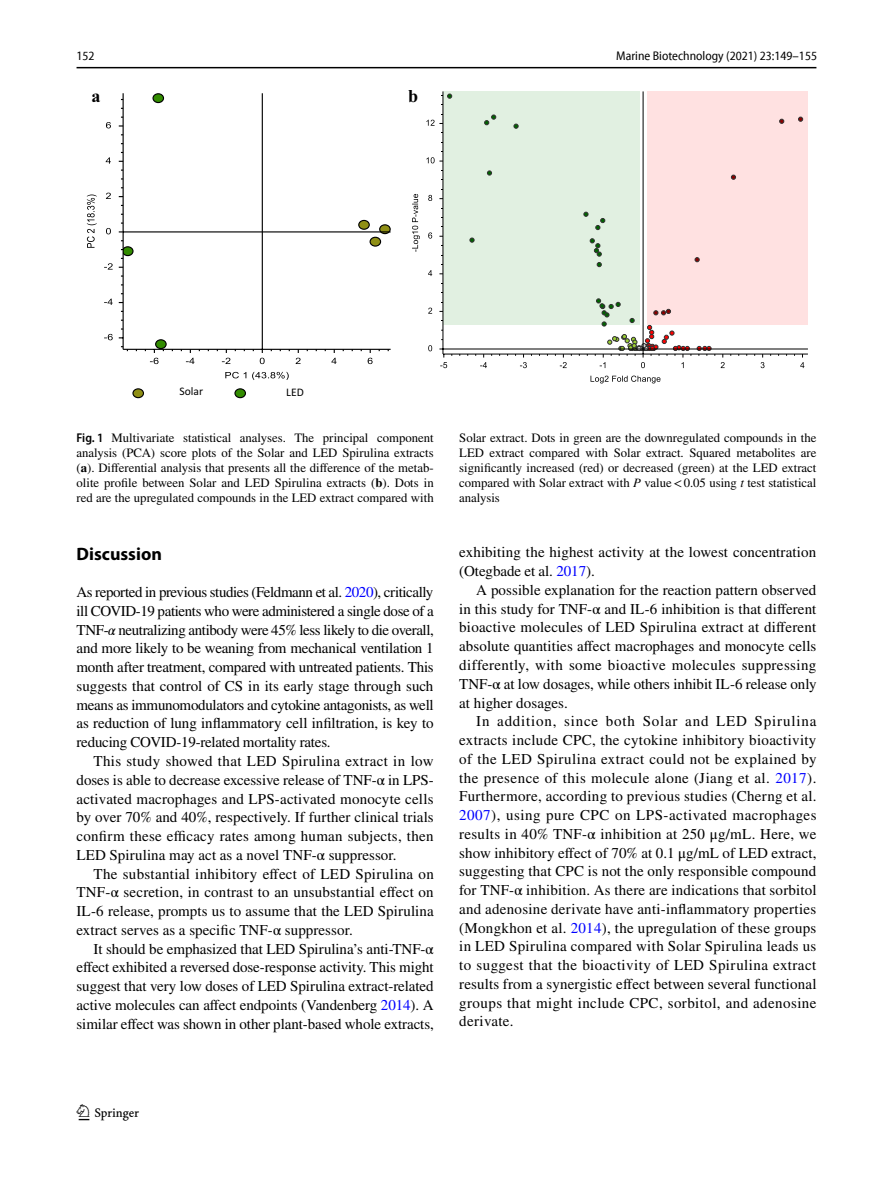
<style>
.page{position:relative;width:893px;height:1187px;background:#fff}
.page>*{position:absolute;margin:0;border:0;box-sizing:border-box;transform-origin:0 0}
.t1{font:22.5px "Springnew Regular 2";color:#000}
.t2{font:700 18.15px "Times New Roman";color:#000}
.t3{font:700 18px "Myriad Pro";color:#000}
.t4{font:15px/18.8px "STIX";letter-spacing:.005em;color:#000;text-align:justify}
.t5{font:12.75px/15px "STIX";color:#000;text-align:justify}
.t6{font:semi-condensed 12.75px "Myriad Pro Unic";color:#000}
.t7{font:12.75px "Myriad Pro Unic Semi Condensed 3";color:#000}
.t8{font:11.55px "Calibri";color:#000}
.s1{font-family:"Myriad Pro";font-weight:600;font-stretch:semi-condensed}
.s2{font-weight:700}
.s3{font-style:italic}
.s4{color:#00f}
.s5{font-family:"STIX Math Italic 3"}
</style>
<div class="page">
<hr style="left:77px;top:67px;width:739px;height:1px;background:#000">
<div style="left:647px;top:91px;width:161px;height:233px;background:#ffe1e1"></div>
<div style="left:443px;top:91px;width:196px;height:233px;background:#e1f0e1"></div>
<svg style="left:513px;top:124px;width:6px;height:5px"></svg>
<svg style="left:441px;top:93px;width:11px;height:12px"></svg>
<svg style="left:595px;top:218px;width:10px;height:12px"></svg>
<svg style="left:487px;top:170px;width:5px;height:6px"></svg>
<svg style="left:469px;top:237px;width:6px;height:6px"></svg>
<svg style="left:590px;top:238px;width:12px;height:29px"></svg>
<svg style="left:484px;top:114px;width:12px;height:11px"></svg>
<svg style="left:583px;top:212px;width:6px;height:5px"></svg>
<svg style="left:798px;top:117px;width:5px;height:5px"></svg>
<svg style="left:779px;top:119px;width:5px;height:5px"></svg>
<svg style="left:694px;top:257px;width:6px;height:5px"></svg>
<svg style="left:731px;top:175px;width:5px;height:5px"></svg>
<svg style="left:697px;top:346px;width:18px;height:10px"></svg>
<hr style="left:443px;top:353px;width:365px;height:1px;background:#000">
<hr style="left:643px;top:91px;width:1px;height:263px;background:#000">
<svg style="left:475px;top:354px;width:17px;height:14px"></svg>
<svg style="left:515px;top:354px;width:17px;height:14px"></svg>
<svg style="left:555px;top:354px;width:17px;height:14px"></svg>
<svg style="left:595px;top:298px;width:96px;height:70px"></svg>
<svg style="left:721px;top:354px;width:10px;height:14px"></svg>
<svg style="left:761px;top:354px;width:3px;height:14px"></svg>
<svg style="left:794px;top:354px;width:10px;height:14px"></svg>
<svg style="left:590px;top:375px;width:70px;height:8px"></svg>
<hr style="left:442px;top:91px;width:1px;height:263px;background:#000">
<hr style="left:443px;top:348px;width:365px;height:1px;background:#000">
<svg style="left:439px;top:348px;width:13px;height:20px"></svg>
<svg style="left:428px;top:345px;width:4px;height:6px"></svg>
<svg style="left:428px;top:307px;width:4px;height:6px"></svg>
<svg style="left:428px;top:270px;width:4px;height:6px"></svg>
<svg style="left:428px;top:232px;width:4px;height:6px"></svg>
<svg style="left:428px;top:195px;width:4px;height:6px"></svg>
<svg style="left:426px;top:151px;width:17px;height:12px"></svg>
<svg style="left:426px;top:114px;width:17px;height:12px"></svg>
<svg style="left:412px;top:194px;width:8px;height:58px"></svg>
<svg style="left:122px;top:93px;width:269px;height:260px"></svg>
<svg style="left:150px;top:357px;width:9px;height:7px"></svg>
<svg style="left:181px;top:349px;width:19px;height:15px"></svg>
<svg style="left:217px;top:349px;width:19px;height:15px"></svg>
<svg style="left:260px;top:349px;width:5px;height:15px"></svg>
<svg style="left:296px;top:349px;width:5px;height:15px"></svg>
<svg style="left:325px;top:349px;width:12px;height:15px"></svg>
<svg style="left:368px;top:349px;width:5px;height:15px"></svg>
<svg style="left:225px;top:372px;width:64px;height:8px"></svg>
<hr style="left:123px;top:93px;width:1px;height:256px;background:#000">
<hr style="left:123px;top:231px;width:268px;height:1px;background:#000">
<svg style="left:104px;top:334px;width:9px;height:6px"></svg>
<svg style="left:104px;top:298px;width:9px;height:7px"></svg>
<svg style="left:104px;top:263px;width:9px;height:6px"></svg>
<svg style="left:106px;top:228px;width:5px;height:6px"></svg>
<svg style="left:106px;top:193px;width:5px;height:6px"></svg>
<svg style="left:106px;top:157px;width:5px;height:7px"></svg>
<svg style="left:106px;top:122px;width:5px;height:6px"></svg>
<svg style="left:87px;top:194px;width:10px;height:54px"></svg>
<div style="left:133px;top:389px;width:10px;height:8px;background:#8f8f15;border-radius:50%"></div>
<div style="left:132px;top:388px;width:12px;height:10px;border:1px solid #000;border-radius:50%"></div>
<div style="left:235px;top:389px;width:10px;height:8px;background:#328c00;border-radius:50%"></div>
<div style="left:234px;top:388px;width:12px;height:10px;border:1px solid #000;border-radius:50%"></div>
<p class="t7" style="left:76px;top:51px;width:20px">152</p>
<p class="t2" style="left:92px;top:83px;width:11px">a</p>
<p class="t2" style="left:408px;top:83px;width:12px">b</p>
<p class="t8" style="left:179px;top:383px;width:25px">Solar</p>
<p class="t8" style="left:286px;top:384px;width:19px">LED</p>
<p class="t6" style="left:616px;top:51px;width:202px">Marine Biotechnology (2021) 23:149–155</p>
<p class="t5" style="left:77px;top:431px;width:359px"><span class="s1">Fig. 1</span> Multivariate statistical analyses. The principal component analysis (PCA) score plots of the Solar and LED Spirulina extracts (<span class="s2">a</span>). Differential analysis that presents all the difference of the metab&shy;olite profile between Solar and LED Spirulina extracts (<span class="s2">b</span>). Dots in red are the upregulated compounds in the LED extract compared with</p>
<p class="t5" style="left:459px;top:431px;width:359px">Solar extract. Dots in green are the downregulated compounds in the LED extract compared with Solar extract. Squared metabolites are significantly increased (red) or decreased (green) at the LED extract compared with Solar extract with <span class="s3">P</span> value&lt;0.05 using <span class="s3">t</span> test statistical analysis</p>
<p class="t3" style="left:77px;top:542px;width:87px">Discussion</p>
<p class="t4" style="left:77px;top:583px;width:359px">As reported in previous studies (Feldmann et al. <span class="s4">2020</span>), critically ill COVID-19 patients who were administered a single dose of a TNF-<span class="s5">𝛼</span> neutralizing antibody were 45% less likely to die overall, and more likely to be weaning from mechanical ventilation 1 month after treatment, compared with untreated patients. This suggests that control of CS in its early stage through such means as immunomodulators and cytokine antagonists, as well as reduction of lung inflammatory cell infiltration, is key to reducing COVID-19-related mortality rates.</p>
<p class="t4" style="left:77px;top:752px;width:359px;text-indent:17px">This study showed that LED Spirulina extract in low doses is able to decrease excessive release of TNF-α in LPS&shy;activated macrophages and LPS-activated monocyte cells by over 70% and 40%, respectively. If further clinical trials confirm these efficacy rates among human subjects, then LED Spirulina may act as a novel TNF-α suppressor.</p>
<p class="t4" style="left:77px;top:865px;width:359px;text-indent:17px">The substantial inhibitory effect of LED Spirulina on TNF-α secretion, in contrast to an unsubstantial effect on IL-6 release, prompts us to assume that the LED Spirulina extract serves as a specific TNF-α suppressor.</p>
<p class="t4" style="left:77px;top:940px;width:359px;text-indent:17px">It should be emphasized that LED Spirulina’s anti-TNF-α effect exhibited a reversed dose-response activity. This might suggest that very low doses of LED Spirulina extract-related active molecules can affect endpoints (Vandenberg <span class="s4">2014</span>). A similar effect was shown in other plant-based whole extracts,</p>
<p class="t4" style="left:459px;top:544px;width:358px">exhibiting the highest activity at the lowest concentration (Otegbade et al. <span class="s4">2017</span>).</p>
<p class="t4" style="left:459px;top:581px;width:359px;text-indent:17px">A possible explanation for the reaction pattern observed in this study for TNF-α and IL-6 inhibition is that different bioactive molecules of LED Spirulina extract at different absolute quantities affect macrophages and monocyte cells differently, with some bioactive molecules suppressing TNF-α at low dosages, while others inhibit IL-6 release only at higher dosages.</p>
<p class="t4" style="left:459px;top:712px;width:359px;text-indent:17px">In addition, since both Solar and LED Spirulina extracts include CPC, the cytokine inhibitory bioactivity of the LED Spirulina extract could not be explained by the presence of this molecule alone (Jiang et al. <span class="s4">2017</span>).<br>Furthermore, according to previous studies (Cherng et al.<br><span class="s4">2007</span>), using pure CPC on LPS-activated macrophages results in 40% TNF-α inhibition at 250 μg/mL. Here, we show inhibitory effect of 70% at 0.1 μg/mL of LED extract, suggesting that CPC is not the only responsible compound for TNF-α inhibition. As there are indications that sorbitol and adenosine derivate have anti-inflammatory properties (Mongkhon et al. <span class="s4">2014</span>), the upregulation of these groups in LED Spirulina compared with Solar Spirulina leads us to suggest that the bioactivity of LED Spirulina extract results from a synergistic effect between several functional groups that might include CPC, sorbitol, and adenosine derivate.</p>
<h1 class="t1" style="left:79px;top:1104px;width:62px">1 3</h1>
</div>
